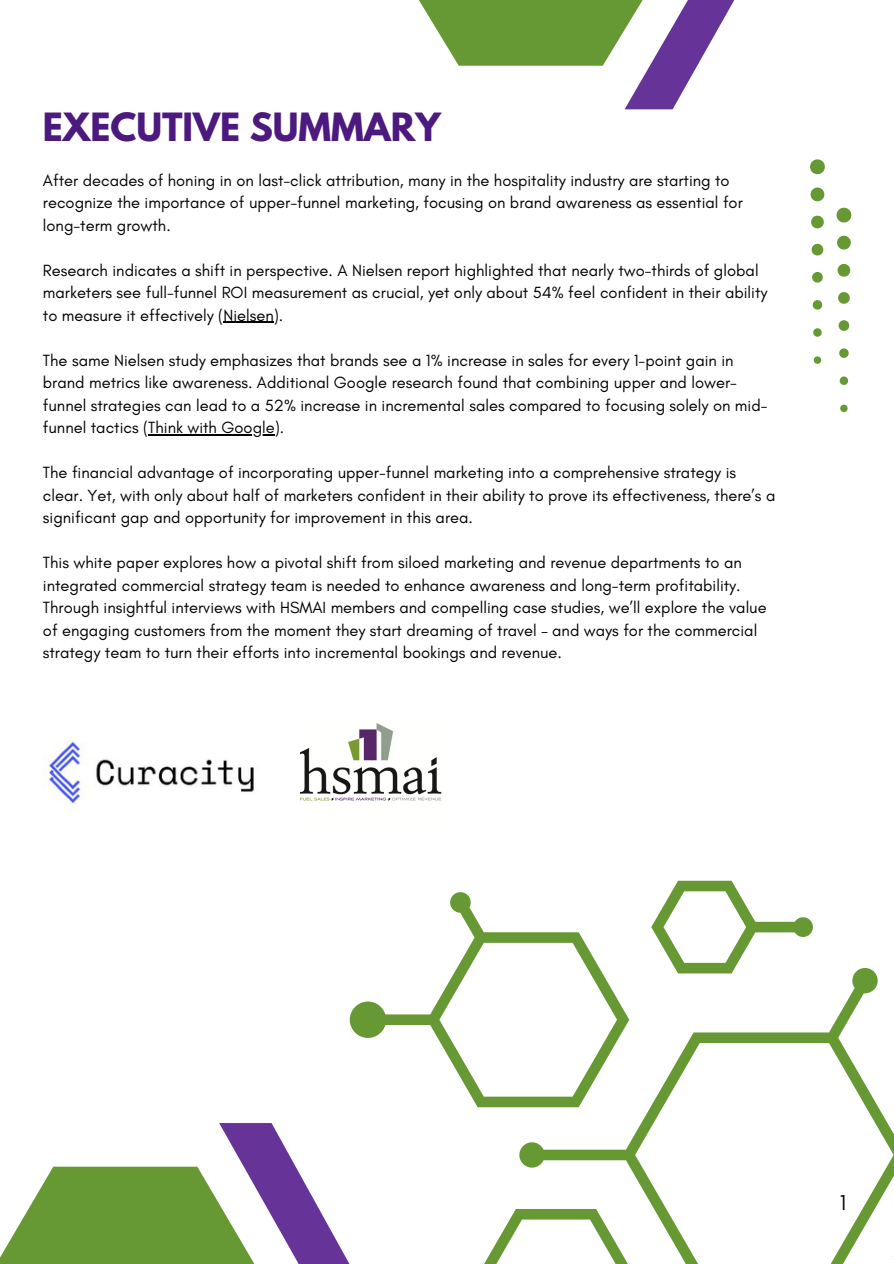
<style>
.page{position:relative;width:894px;height:1264px;background:#fff}
.page>*{position:absolute;margin:0;border:0;box-sizing:border-box;transform-origin:0 0}
.t1{font:700 34.5px "League Spartan";color:#4c1a7f}
.t2{font:21.75px "Glacial Indifference";color:#000}
.t3{font:16.5px/22.5px "Glacial Indifference";color:#000}
</style>
<div class="page">
<svg style="left:349px;top:892px;width:250px;height:215px"></svg>
<svg style="left:519px;top:967px;width:374px;height:296px"></svg>
<svg style="left:484px;top:1208px;width:152px;height:55px"></svg>
<svg style="left:651px;top:880px;width:161px;height:93px"></svg>
<svg style="left:0;top:1123px;width:349px;height:140px"></svg>
<svg style="left:419px;top:0;width:316px;height:109px"></svg>
<svg style="left:810px;top:159px;width:14px;height:15px"></svg>
<svg style="left:810px;top:187px;width:14px;height:14px"></svg>
<svg style="left:811px;top:216px;width:12px;height:12px"></svg>
<svg style="left:811px;top:244px;width:12px;height:11px"></svg>
<svg style="left:812px;top:272px;width:10px;height:10px"></svg>
<svg style="left:812px;top:300px;width:10px;height:9px"></svg>
<svg style="left:813px;top:328px;width:8px;height:9px"></svg>
<svg style="left:813px;top:356px;width:7px;height:8px"></svg>
<svg style="left:836px;top:208px;width:15px;height:14px"></svg>
<svg style="left:837px;top:236px;width:13px;height:13px"></svg>
<svg style="left:837px;top:264px;width:13px;height:13px"></svg>
<svg style="left:838px;top:292px;width:11px;height:12px"></svg>
<svg style="left:838px;top:320px;width:11px;height:11px"></svg>
<svg style="left:839px;top:348px;width:9px;height:10px"></svg>
<svg style="left:839px;top:376px;width:8px;height:9px"></svg>
<svg style="left:840px;top:404px;width:7px;height:8px"></svg>
<hr style="left:223px;top:322px;width:51px;height:1px;background:#000">
<hr style="left:148px;top:434px;width:127px;height:1px;background:#000">
<img style="left:301px;top:723px;width:141px;height:78px">
<img style="left:44px;top:741px;width:210px;height:69px">
<p class="t1" style="left:43px;top:110px;width:399px">EXECUTIVE SUMMARY</p>
<p class="t3" style="left:43px;top:168px;width:701px">After decades of honing in on last-click attribution, many in the hospitality industry are starting to recognize the importance of upper-funnel marketing, focusing on brand awareness as essential for long-term growth.</p>
<h1 class="t3" style="left:43px;top:258px;width:725px">Research indicates a shift in perspective. A Nielsen report highlighted that nearly two-thirds of global marketers see full-funnel ROI measurement as crucial, yet only about 54% feel confident in their ability to measure it effectively (Nielsen).</h1>
<p class="t3" style="left:43px;top:348px;width:726px">The same Nielsen study emphasizes that brands see a 1% increase in sales for every 1-point gain in brand metrics like awareness. Additional Google research found that combining upper and lower&shy;funnel strategies can lead to a 52% increase in incremental sales compared to focusing solely on mid&shy;funnel tactics (Think with Google).</p>
<p class="t3" style="left:43px;top:461px;width:733px">The financial advantage of incorporating upper-funnel marketing into a comprehensive strategy is clear. Yet, with only about half of marketers confident in their ability to prove its effectiveness, there’s a significant gap and opportunity for improvement in this area.</p>
<p class="t3" style="left:43px;top:551px;width:700px">This white paper explores how a pivotal shift from siloed marketing and revenue departments to an</p>
<p class="t3" style="left:43px;top:573px;width:725px">integrated commercial strategy team is needed to enhance awareness and long-term profitability.<br>Through insightful interviews with HSMAI members and compelling case studies, we’ll explore the value of engaging customers from the moment they start dreaming of travel – and ways for the commercial strategy team to turn their efforts into incremental bookings and revenue.</p>
<p class="t2" style="left:839px;top:1189px;width:8px">1</p>
</div>
